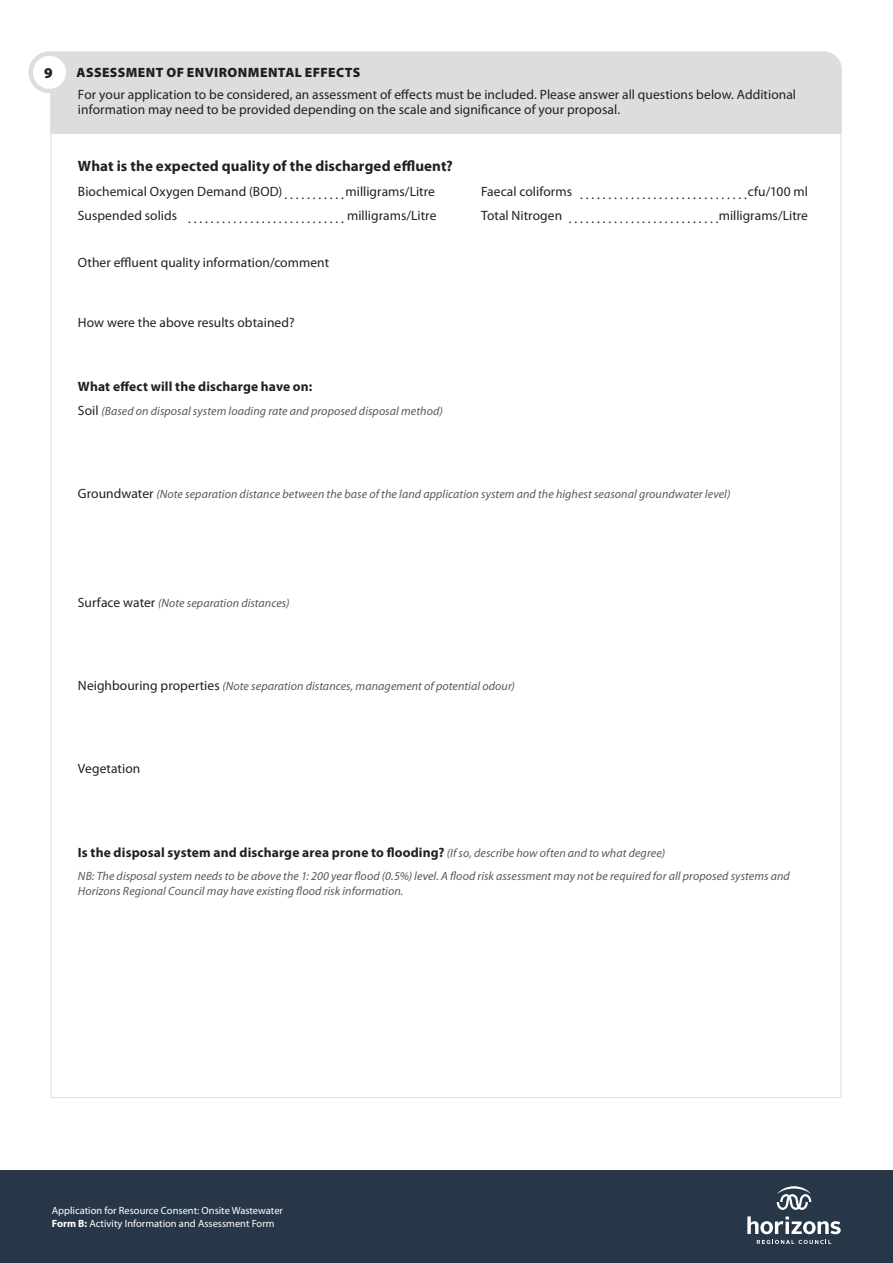
<style>
.page{position:relative;width:893px;height:1263px;background:#fff}
.page>*{position:absolute;margin:0;border:0;box-sizing:border-box;transform-origin:0 0}
.t1{font:700 15px "Myriad Pro";letter-spacing:.005em;color:#231f20}
.t2{font:900 15px "Myriad Pro";color:#231f20}
.t3{font:13.5px/15px "Myriad Pro";letter-spacing:.005em;color:#231f20}
.t4{font:700 13.5px "Myriad Pro";letter-spacing:.01em;color:#231f20}
.t5{font:900 13.5px "Myriad Pro";letter-spacing:.03em;color:#231f20}
.t6{font:italic 12px/15px "Myriad Pro";letter-spacing:.005em;color:#58595b}
.t7{font:10.5px/13.5px "Myriad Pro";color:#fff}
.s1{font-style:normal;font-size:13.5px;color:#231f20}
.s2{font-weight:400;font-style:italic;font-size:12px;color:#58595b}
.s3{font-weight:700}
</style>
<div class="page">
<div style="left:0;top:1170px;width:893px;height:93px;background:#283747"></div>
<svg style="left:757px;top:1240px;width:74px;height:4px"></svg>
<svg style="left:747px;top:1216px;width:94px;height:18px"></svg>
<svg style="left:777px;top:1186px;width:34px;height:24px"></svg>
<div style="left:50px;top:51px;width:792px;height:83px;background:#dcddde"></div>
<div style="left:31px;top:54px;width:37px;height:37px;background:#fff;border-radius:50%"></div>
<div style="left:28px;top:51px;width:43px;height:42px;border:4px solid #dcddde;border-radius:50%"></div>
<p class="t2" style="left:44px;top:63px;width:10px">9</p>
<p class="t5" style="left:77px;top:64px;width:285px">ASSESSMENT OF ENVIRONMENTAL EFFECTS</p>
<p class="t3" style="left:78px;top:87px;width:720px">For your application to be considered, an assessment of effects must be included. Please answer all questions below. Additional information may need to be provided depending on the scale and significance of your proposal.</p>
<p class="t1" style="left:78px;top:156px;width:376px">What is the expected quality of the discharged effluent?</p>
<p class="t3" style="left:78px;top:184px;width:211px">Biochemical Oxygen Demand (BOD) ..........</p>
<p class="t3" style="left:346px;top:184px;width:91px">milligrams/Litre</p>
<p class="t3" style="left:78px;top:211px;width:109px">Suspended solids .............................</p>
<p class="t3" style="left:347px;top:208px;width:91px">milligrams/Litre</p>
<p class="t3" style="left:78px;top:255px;width:253px">Other effluent quality information/comment</p>
<p class="t3" style="left:78px;top:315px;width:218px">How were the above results obtained?</p>
<p class="t4" style="left:78px;top:378px;width:236px">What effect will the discharge have on:</p>
<p class="t6" style="left:78px;top:403px;width:366px"><span class="s1">Soil</span> (Based on disposal system loading rate and proposed disposal method)</p>
<p class="t3" style="left:481px;top:187px;width:98px">Faecal coliforms ..............................</p>
<p class="t3" style="left:748px;top:184px;width:62px">cfu/100 ml</p>
<p class="t3" style="left:481px;top:211px;width:92px">Total Nitrogen ..........................</p>
<p class="t3" style="left:719px;top:208px;width:91px">milligrams/Litre</p>
<p class="t6" style="left:78px;top:486px;width:654px"><span class="s1">Groundwater</span> (Note separation distance between the base of the land application system and the highest seasonal groundwater level)</p>
<p class="t6" style="left:78px;top:595px;width:213px"><span class="s1">Surface water</span> (Note separation distances)</p>
<p class="t6" style="left:78px;top:678px;width:439px"><span class="s1">Neighbouring properties</span> (Note separation distances, management of potential odour)</p>
<p class="t3" style="left:78px;top:761px;width:64px">Vegetation</p>
<p class="t4" style="left:78px;top:843px;width:589px">Is the disposal system and discharge area prone to flooding? <span class="s2">(If so, describe how often and to what degree)</span></p>
<p class="t6" style="left:78px;top:868px;width:713px">NB: The disposal system needs to be above the 1: 200 year flood (0.5%) level. A flood risk assessment may not be required for all proposed systems and<br>Horizons Regional Council may have existing flood risk information.</p>
<p class="t7" style="left:52px;top:1203px;width:233px">Application for Resource Consent: Onsite Wastewater<br><span class="s3">Form B:</span> Activity Information and Assessment Form</p>
</div>
